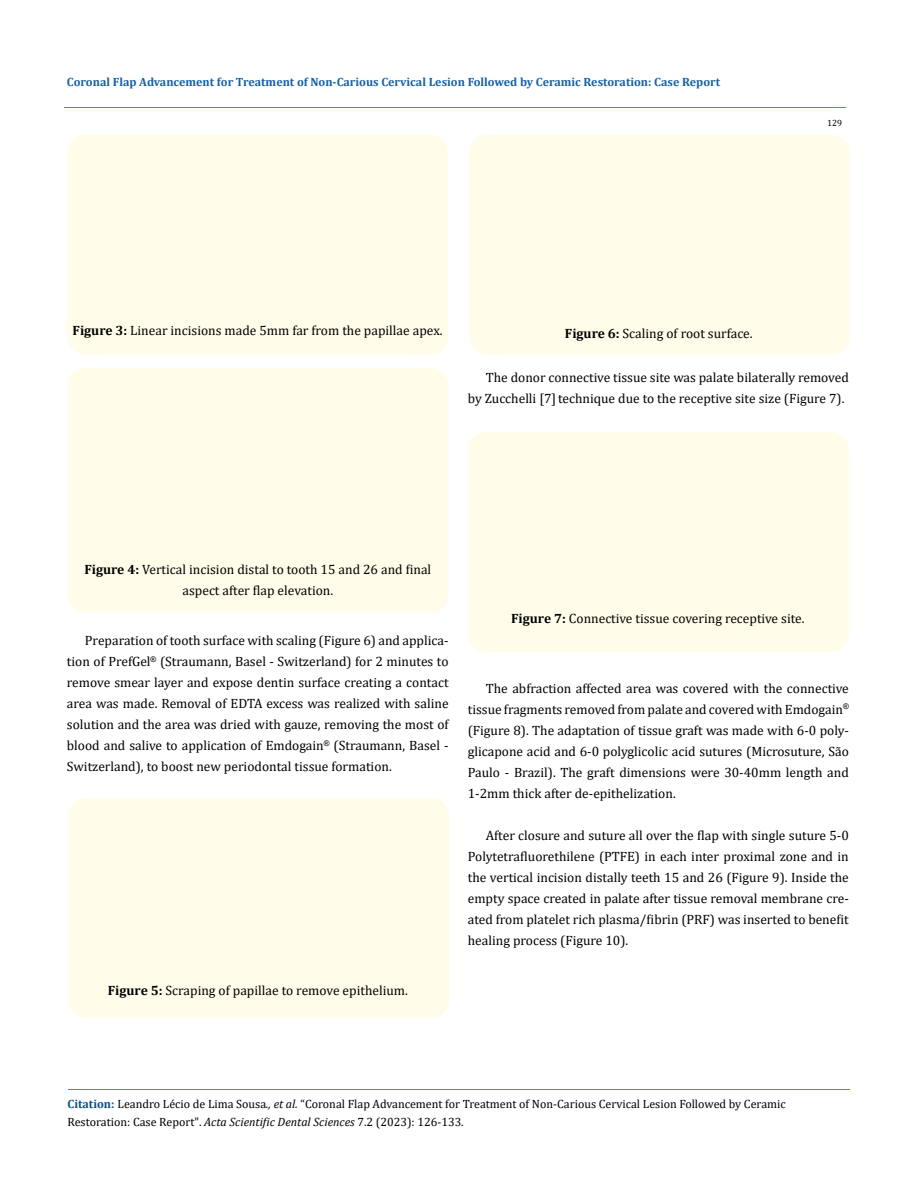
<style>
.page{position:relative;width:917px;height:1188px;background:#fff}
.page>*{position:absolute;margin:0;border:0;box-sizing:border-box;transform-origin:0 0}
.t1{font:13.5px/21px "Cambria";color:#000;text-align:justify}
.t2{font:12px/18px "Cambria";color:#000}
.t3{font:700 12px "Cambria";color:#1560a6}
.t4{font:9px "Cambria";color:#000}
.s1{font-weight:700}
.s2{font-weight:700;color:#035089}
.s3{font-style:italic}
</style>
<div class="page">
<div style="left:67px;top:135px;width:381px;height:219px;background:#fffde9;border-radius:18px"></div>
<div style="left:67px;top:368px;width:381px;height:244px;background:#fffde9;border-radius:18px"></div>
<div style="left:68px;top:798px;width:381px;height:220px;background:#fffde9;border-radius:18px"></div>
<div style="left:468px;top:135px;width:382px;height:219px;background:#fffde9;border-radius:18px"></div>
<div style="left:467px;top:432px;width:381px;height:220px;background:#fffde9;border-radius:18px"></div>
<hr style="left:64px;top:108px;width:781px;height:1px;background:#e05d1a">
<hr style="left:68px;top:1090px;width:781px;height:1px;background:#e05d1a">
<p class="t3" style="left:67px;top:73px;width:654px">Coronal Flap Advancement for Treatment of Non-Carious Cervical Lesion Followed by Ceramic Restoration: Case Report</p>
<p class="t4" style="left:827px;top:118px;width:16px">129</p>
<p class="t1" style="left:73px;top:319px;width:371px"><span class="s1">Figure 3:</span> Linear incisions made 5mm far from the papillae apex.</p>
<p class="t1" style="left:565px;top:322px;width:189px"><span class="s1">Figure 6:</span> Scaling of root surface.</p>
<p class="t1" style="left:468px;top:367px;width:382px;text-indent:18px">The donor connective tissue site was palate bilaterally removed by Zucchelli [7]technique due to the receptive site size (Figure 7).</p>
<p class="t1" style="left:84px;top:559px;width:348px;text-align:center"><span class="s1">Figure 4:</span> Vertical incision distal to tooth 15 and 26 and final aspect after flap elevation.</p>
<p class="t1" style="left:67px;top:630px;width:383px;text-indent:18px">Preparation of tooth surface with scaling (Figure 6) and applica&shy;tion of PrefGel<sup>®</sup> (Straumann, Basel - Switzerland) for 2 minutes to remove smear layer and expose dentin surface creating a contact area was made. Removal of EDTA excess was realized with saline solution and the area was dried with gauze, removing the most of blood and salive to application of Emdogain<sup>®</sup> (Straumann, Basel - Switzerland), to boost new periodontal tissue formation.</p>
<p class="t1" style="left:108px;top:980px;width:301px"><span class="s1">Figure 5:</span> Scraping of papillae to remove epithelium.</p>
<p class="t1" style="left:511px;top:608px;width:295px"><span class="s1">Figure 7:</span> Connective tissue covering receptive site.</p>
<p class="t1" style="left:468px;top:677px;width:382px;text-indent:18px">The abfraction affected area was covered with the connective tissue fragments removed from palate and covered with Emdogain<sup>® </sup>(Figure 8). The adaptation of tissue graft was made with 6-0 poly&shy;glicapone acid and 6-0 polyglicolic acid sutures (Microsuture, São Paulo - Brazil). The graft dimensions were 30-40mm length and 1-2mm thick after de-epithelization.</p>
<p class="t1" style="left:468px;top:824px;width:382px;text-indent:18px">After closure and suture all over the flap with single suture 5-0<br>Polytetrafluorethilene (PTFE) in each inter proximal zone and in the vertical incision distally teeth 15 and 26 (Figure 9). Inside the empty space created in palate after tissue removal membrane cre&shy;ated from platelet rich plasma/fibrin (PRF) was inserted to benefit healing process (Figure 10).</p>
<p class="t2" style="left:68px;top:1095px;width:719px"><span class="s2">Citation:</span> Leandro Lécio de Lima Sousa<span class="s3">., et al.</span> “Coronal Flap Advancement for Treatment of Non-Carious Cervical Lesion Followed by Ceramic<br>Restoration: Case Report". <span class="s3">Acta Scientific Dental Sciences</span> 7.2 (2023): 126-133.</p>
</div>
